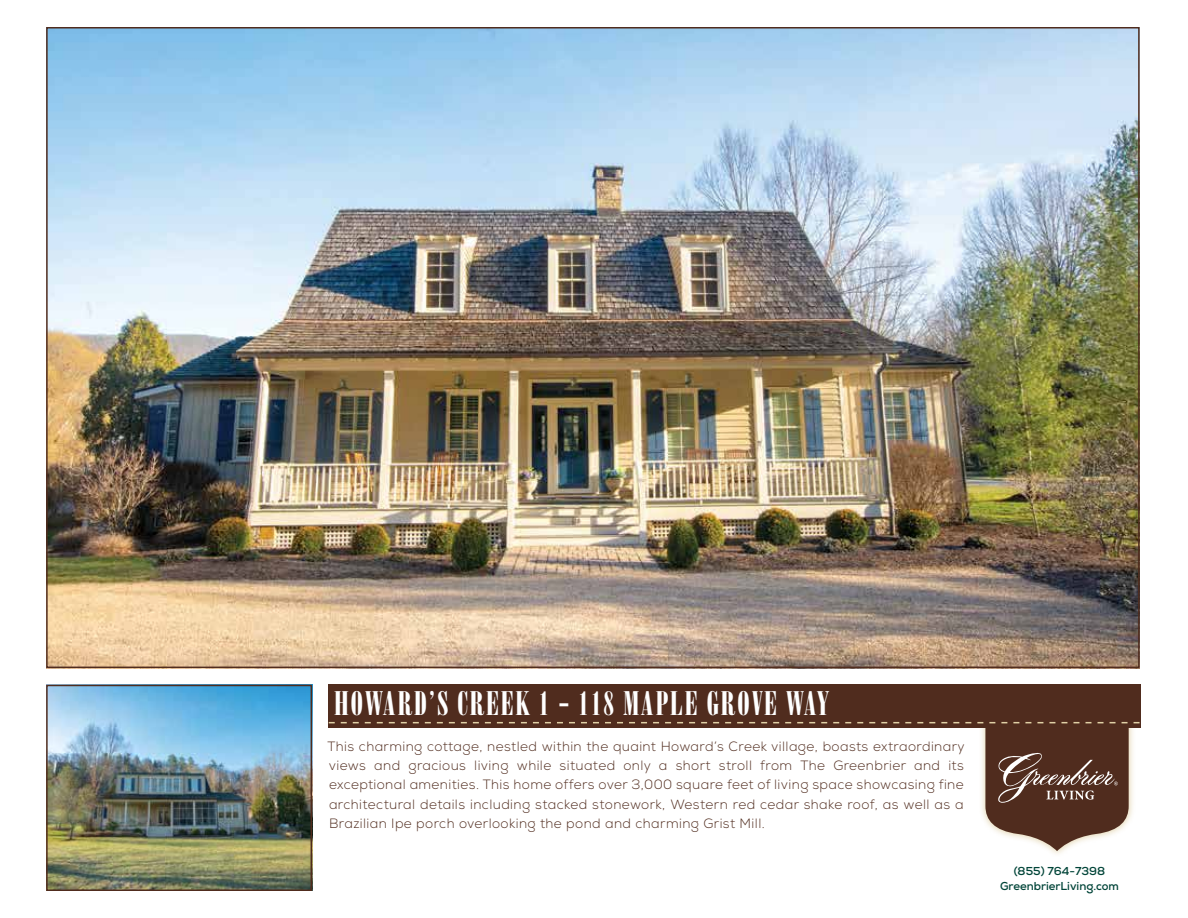
<style>
.page{position:relative;width:1188px;height:918px;background:#fff}
.page>*{position:absolute;margin:0;border:0;box-sizing:border-box;transform-origin:0 0}
.t1{font:33px "Bodoni Std Poster Compressed";letter-spacing:.05em;color:#fff}
.t2{font:300 13.5px/19.5px "Nexa";letter-spacing:.03em;color:#502c1e;text-align:justify}
.t3{font:700 11.55px/15px "Nexa";color:#004438;text-align:center}
</style>
<div class="page">
<img style="left:49px;top:30px;width:1088px;height:635px">
<div style="left:329px;top:684px;width:812px;height:44px;background:#502c1e"></div>
<img style="left:49px;top:688px;width:260px;height:200px">
<div style="left:46px;top:685px;width:266px;height:206px;border:2px solid #502c1e"></div>
<svg style="left:329px;top:722px;width:811px;height:129px"></svg>
<h1 class="t1" style="left:334px;top:685px;width:497px">HOWARD’S CREEK 1 - 118 MAPLE GROVE WAY</h1>
<p class="t2" style="left:327px;top:736px;width:639px">This charming cottage, nestled within the quaint Howard’s Creek village, boasts extraordinary views and gracious living while situated only a short stroll from The Greenbrier and its exceptional amenities. This home offers over 3,000 square feet of living space showcasing fine architectural details including stacked stonework, Western red cedar shake roof, as well as a Brazilian Ipe porch overlooking the pond and charming Grist Mill.</p>
<p class="t3" style="left:1000px;top:864px;width:121px">(855) 764-7398<br>GreenbrierLiving.com</p>
</div>
